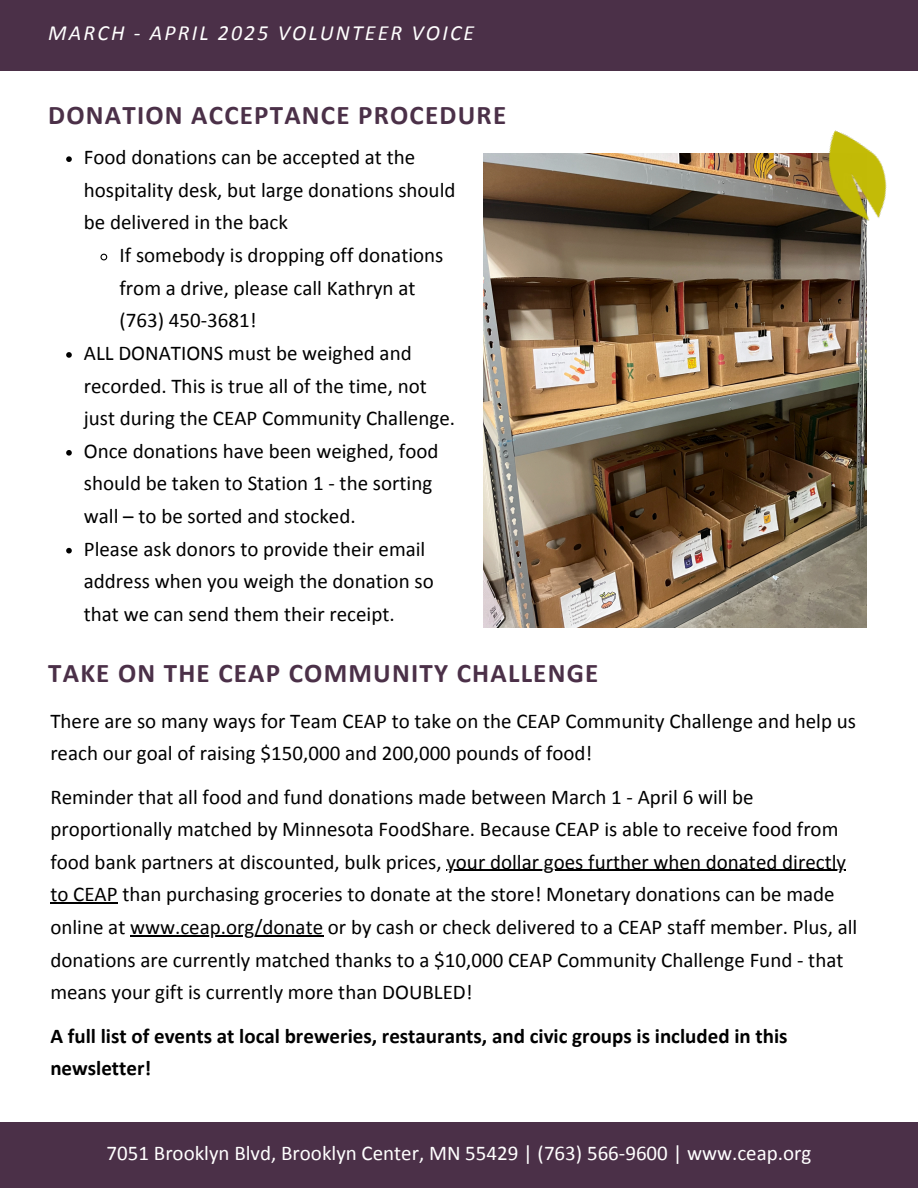
<style>
.page{position:relative;width:918px;height:1188px;background:#fff}
.page>*{position:absolute;margin:0;border:0;box-sizing:border-box;transform-origin:0 0}
.t1{font:700 27px "Calibri";letter-spacing:.045em;color:#4b3048}
.t2{font:italic 21.75px "Calibri";letter-spacing:.1em;color:#fff}
.t3{font:21px/32.7px "Calibri";color:#000}
.t4{font:700 21px/32.7px "Calibri";color:#000}
.t5{font:21px "Calibri";color:#fff}
</style>
<div class="page">
<div style="left:0;top:0;width:918px;height:71px;background:#4b3048"></div>
<div style="left:0;top:1122px;width:918px;height:66px;background:#4b3048"></div>
<img style="left:484px;top:153px;width:382px;height:475px">
<svg style="left:66px;top:156px;width:6px;height:6px"></svg>
<svg style="left:100px;top:253px;width:8px;height:8px"></svg>
<svg style="left:66px;top:352px;width:6px;height:6px"></svg>
<svg style="left:66px;top:450px;width:6px;height:6px"></svg>
<svg style="left:66px;top:548px;width:6px;height:5px"></svg>
<hr style="left:446px;top:870px;width:400px;height:1px;background:#000">
<hr style="left:50px;top:903px;width:68px;height:1px;background:#000">
<hr style="left:130px;top:935px;width:193px;height:1px;background:#000">
<img style="left:804px;top:130px;width:83px;height:97px">
<h1 class="t2" style="left:48px;top:23px;width:427px">MARCH - APRIL 2025 VOLUNTEER VOICE</h1>
<p class="t1" style="left:48px;top:104px;width:460px">DONATION ACCEPTANCE PROCEDURE</p>
<p class="t3" style="left:84px;top:143px;width:373px">Food donations can be accepted at the hospitality desk, but large donations should be delivered in the back</p>
<p class="t3" style="left:120px;top:241px;width:325px">If somebody is dropping off donations from a drive, please call Kathryn at (763) 450-3681!</p>
<p class="t3" style="left:84px;top:338px;width:373px">ALL DONATIONS must be weighed and recorded. This is true all of the time, not just during the CEAP Community Challenge.</p>
<p class="t3" style="left:84px;top:436px;width:356px">Once donations have been weighed, food should be taken to Station 1 - the sorting wall – to be sorted and stocked.</p>
<p class="t3" style="left:84px;top:534px;width:351px">Please ask donors to provide their email address when you weigh the donation so that we can send them their receipt.</p>
<p class="t1" style="left:48px;top:661px;width:552px">TAKE ON THE CEAP COMMUNITY CHALLENGE</p>
<h3 class="t3" style="left:50px;top:706px;width:807px">There are so many ways for Team CEAP to take on the CEAP Community Challenge and help us reach our goal of raising $150,000 and 200,000 pounds of food!</h3>
<p class="t3" style="left:50px;top:782px;width:797px">Reminder that all food and fund donations made between March 1 - April 6 will be proportionally matched by Minnesota FoodShare. Because CEAP is able to receive food from food bank partners at discounted, bulk prices, your dollar goes further when donated directly</p>
<h1 class="t3" style="left:50px;top:880px;width:809px">to CEAP than purchasing groceries to donate at the store! Monetary donations can be made online at www.ceap.org/donate or by cash or check delivered to a CEAP staff member. Plus, all</h1>
<p class="t3" style="left:50px;top:945px;width:795px">donations are currently matched thanks to a $10,000 CEAP Community Challenge Fund - that means your gift is currently more than DOUBLED!</p>
<p class="t4" style="left:50px;top:1021px;width:739px">A full list of events at local breweries, restaurants, and civic groups is included in this newsletter!</p>
<h2 class="t5" style="left:107px;top:1144px;width:706px">7051 Brooklyn Blvd, Brooklyn Center, MN 55429 | (763) 566-9600 | www.ceap.org</h2>
</div>
